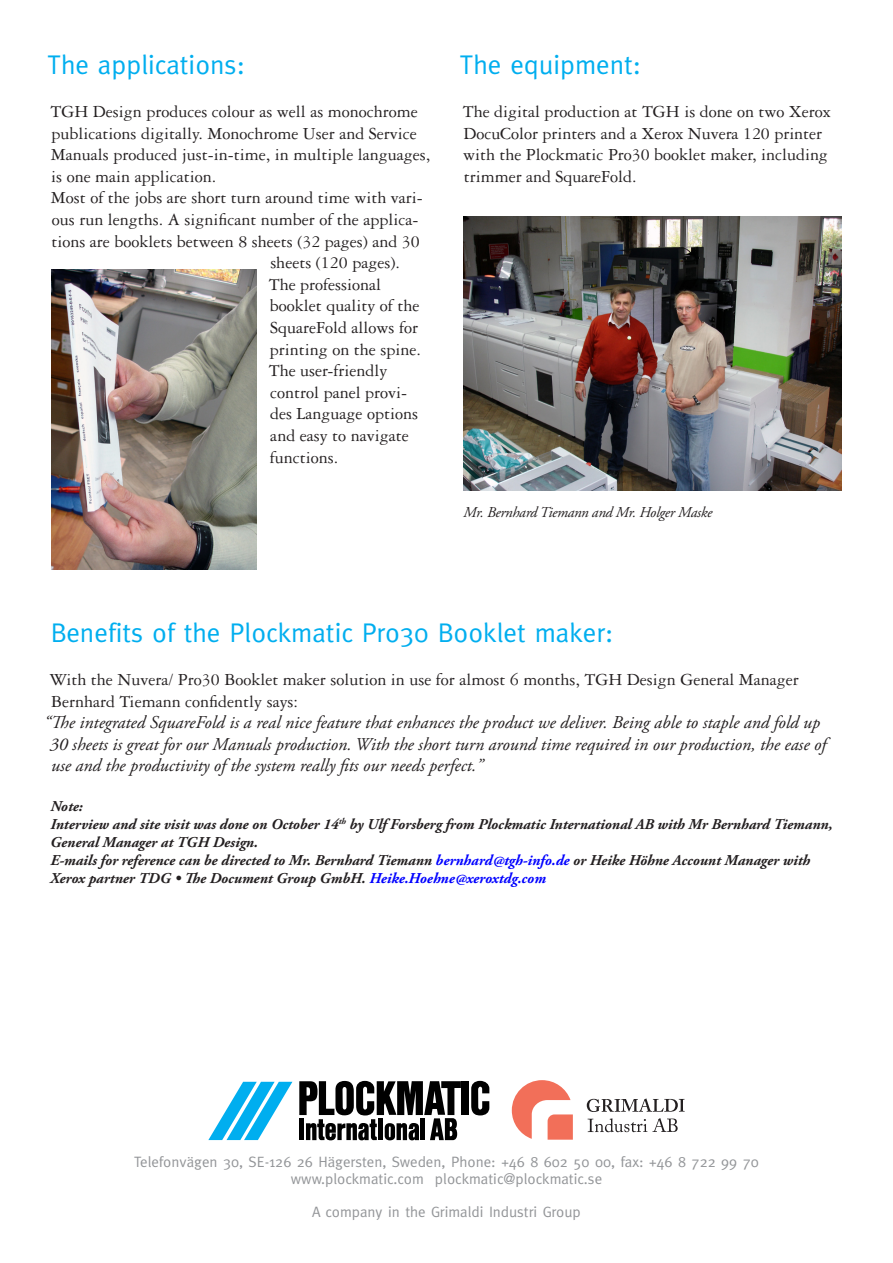
<style>
.page{position:relative;width:893px;height:1263px;background:#fff}
.page>*{position:absolute;margin:0;border:0;box-sizing:border-box;transform-origin:0 0}
.Cyan_rubrik{font:27px "Meta";color:#00aeef}
.t1{font:18px/21.6px "Garamond Three";color:#231f20}
.t2{font:italic 18px/21.6px "Adobe Garamond Pro";color:#231f20}
.t3{font:italic 700 15px/18px "Adobe Garamond Pro";color:#231f20}
.Underrubrik{font:15px/16.5px "Meta";color:#939598;text-align:center}
.t4{font:italic 15px "Adobe Garamond Pro";letter-spacing:-.02em;color:#231f20}
.s1{color:#00f}
</style>
<div class="page">
<svg style="left:512px;top:1080px;width:61px;height:60px"></svg>
<svg style="left:587px;top:1098px;width:98px;height:14px"></svg>
<svg style="left:588px;top:1118px;width:90px;height:14px"></svg>
<div style="left:462px;top:1081px;width:7px;height:34px;background:#000"></div>
<svg style="left:471px;top:1081px;width:18px;height:34px"></svg>
<svg style="left:299px;top:1081px;width:162px;height:59px"></svg>
<div style="left:299px;top:1118px;width:5px;height:22px;background:#000"></div>
<svg style="left:208px;top:1082px;width:84px;height:58px"></svg>
<img style="left:463px;top:216px;width:379px;height:274px">
<img style="left:51px;top:270px;width:206px;height:300px">
<p class="Cyan_rubrik" style="left:47px;top:49px;width:199px">The applications:</p>
<p class="t1" style="left:50px;top:101px;width:381px">TGH Design produces colour as well as monochrome publications digitally. Monochrome User and Service Manuals produced just-in-time, in multiple languages, is one main application.</p>
<p class="t1" style="left:51px;top:187px;width:373px">Most of the jobs are short turn around time with vari-</p>
<p class="t1" style="left:52px;top:209px;width:368px">ous run lengths. A significant number of the applica-</p>
<p class="t1" style="left:51px;top:230px;width:370px">tions are booklets between 8 sheets (32 pages) and 30</p>
<p class="t1" style="left:270px;top:252px;width:131px">sheets (120 pages).</p>
<p class="t1" style="left:269px;top:274px;width:154px">The professional booklet quality of the<br>SquareFold allows for printing on the spine.<br>The user-friendly control panel provi&shy;des Language options and easy to navigate functions.</p>
<p class="Cyan_rubrik" style="left:460px;top:49px;width:183px">The equipment:</p>
<p class="t1" style="left:463px;top:101px;width:369px">The digital production at TGH is done on two Xerox DocuColor printers and a Xerox Nuvera 120 printer with the Plockmatic Pro30 booklet maker, including trimmer and SquareFold.</p>
<p class="t4" style="left:463px;top:503px;width:250px">Mr. Bernhard Tiemann and Mr. Holger Maske</p>
<p class="Cyan_rubrik" style="left:51px;top:617px;width:564px">Benefits of the Plockmatic Pro30 Booklet maker:</p>
<p class="t1" style="left:49px;top:669px;width:751px">With the Nuvera/ Pro30 Booklet maker solution in use for almost 6 months, TGH Design General Manager<br>Bernhard Tiemann confidently says:</p>
<p class="t2" style="left:50px;top:712px;width:778px;text-indent:-6px">“The integrated SquareFold is a real nice feature that enhances the product we deliver. Being able to staple and fold up<br>30 sheets is great for our Manuals production. With the short turn around time required in our production, the ease of use and the productivity of the system really fits our needs perfect.”</p>
<p class="t3" style="left:51px;top:797px;width:34px">Note:</p>
<p class="t3" style="left:50px;top:815px;width:784px">Interview and site visit was done on October 14<sup>th</sup> by Ulf Forsberg from Plockmatic International AB with Mr Bernhard Tiemann,<br>General Manager at TGH Design.</p>
<p class="t3" style="left:50px;top:851px;width:762px">E-mails for reference can be directed to Mr. Bernhard Tiemann <span class="s1">bernhard@tgh-info.de</span> or Heike Höhne Account Manager with<br>Xerox partner TDG • The Document Group GmbH. <span class="s1">Heike.Hoehne@xeroxtdg.com</span></p>
<p class="Underrubrik" style="left:134px;top:1153px;width:626px">Telefonvägen 30, SE-126 26 Hägersten, Sweden, Phone: +46 8 602 50 00, fax: +46 8 722 99 70 www.plockmatic.com plockmatic@plockmatic.se</p>
<p class="Underrubrik" style="left:312px;top:1203px;width:270px">A company in the Grimaldi Industri Group</p>
</div>
